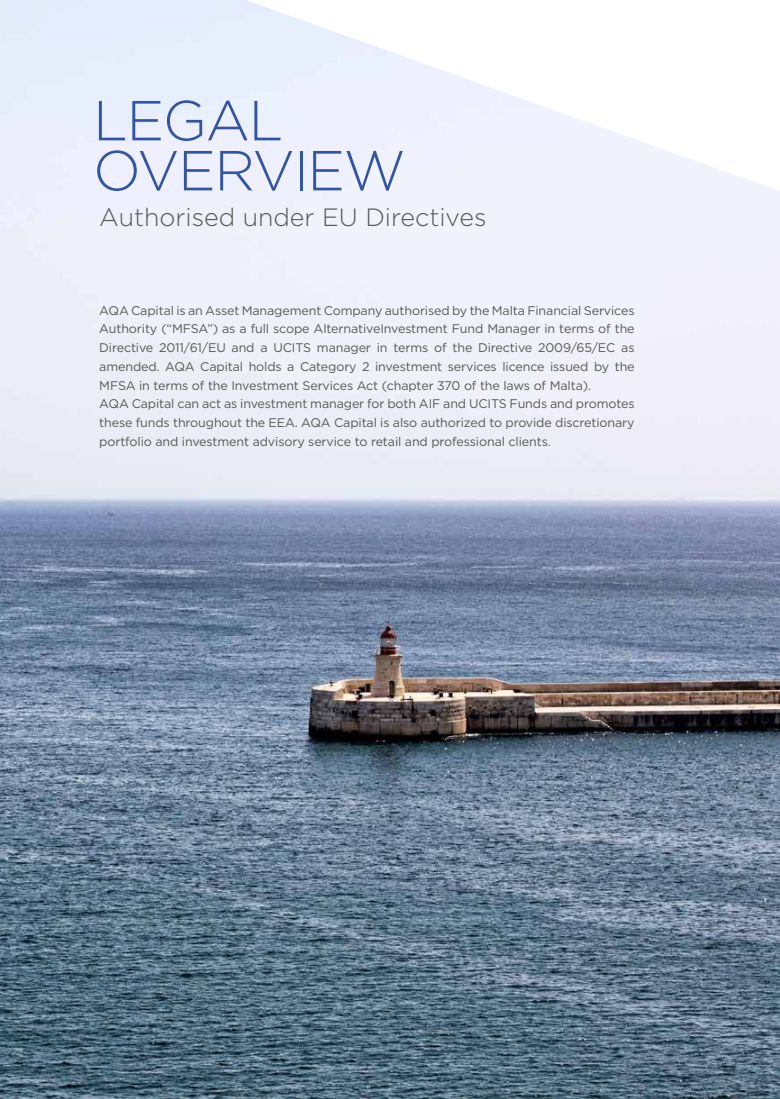
<style>
.page{position:relative;width:780px;height:1099px;background:#fff}
.page>*{position:absolute;margin:0;border:0;box-sizing:border-box;transform-origin:0 0}
.t1{font:300 56.25px/50px "Gotham";letter-spacing:-.025em;color:#3155a4}
.t2{font:300 25px "Gotham";color:#575756}
.t3{font:12.5px/18.8px "Gotham";letter-spacing:-.01em;color:#575756}
</style>
<div class="page">
<img style="left:0;top:0;width:780px;height:1098px">
<h1 class="t1" style="left:93px;top:95px;width:314px">LEGAL<br>OVERVIEW</h1>
<h2 class="t2" style="left:99px;top:204px;width:388px">Authorised under EU Directives</h2>
<p class="t3" style="left:99px;top:300px;width:537px">AQA Capital is an Asset Management Company authorised by the Malta Financial Services Authority (“MFSA”) as a full scope AlternativeInvestment Fund Manager in terms of the Directive 2011/61/EU and a UCITS manager in terms of the Directive 2009/65/EC as amended. AQA Capital holds a Category 2 investment services licence issued by the MFSA in terms of the Investment Services Act (chapter 370 of the laws of Malta).<br>AQA Capital can act as investment manager for both AIF and UCITS Funds and promotes these funds throughout the EEA. AQA Capital is also authorized to provide discretionary portfolio and investment advisory service to retail and professional clients.</p>
</div>
